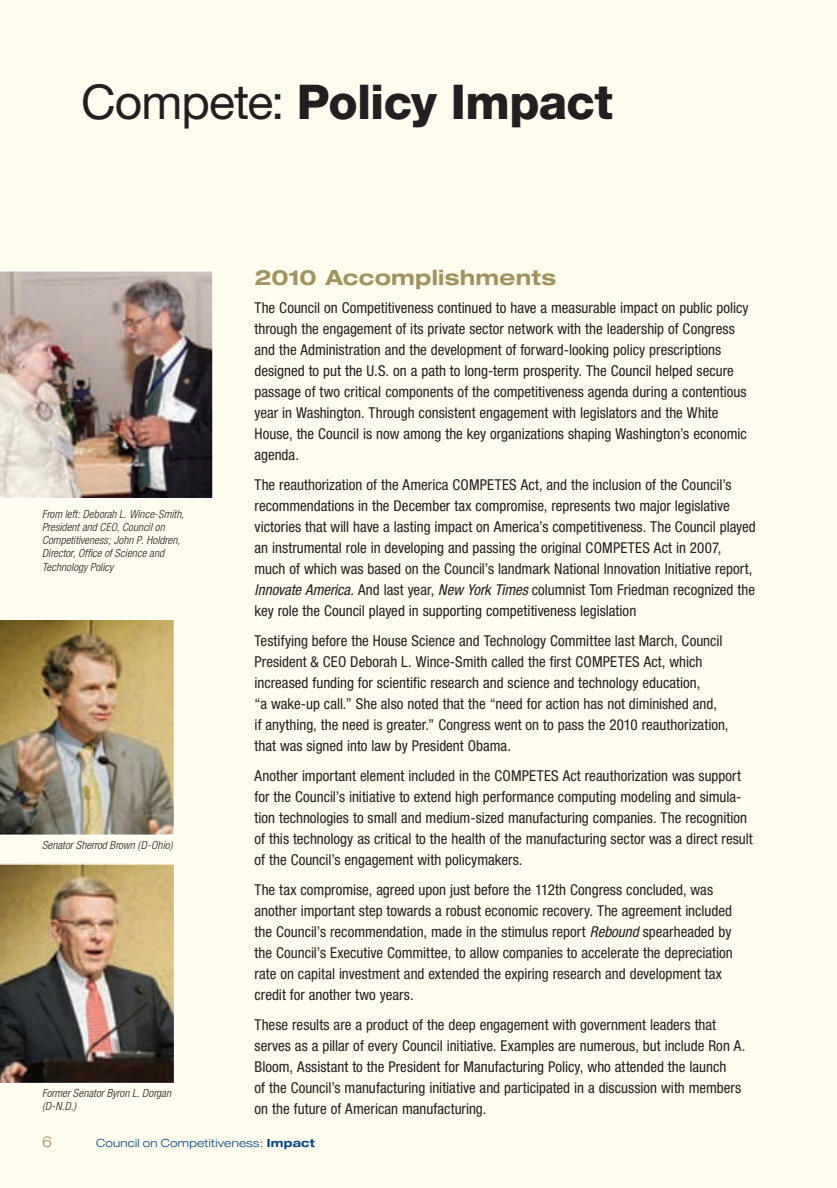
<style>
.page{position:relative;width:837px;height:1188px;background:#fffdee}
.page>*{position:absolute;margin:0;border:0;box-sizing:border-box;transform-origin:0 0}
.t1{font:800 48px "Helvetica Neue";letter-spacing:-.015em;color:#231f20}
.t2{font:700 expanded 21px "Helvetica Neue";letter-spacing:.01em;color:#a29161}
.t3{font:condensed 15px/21px "Helvetica Neue";color:#231f20}
.t4{font:300 expanded 15px "Helvetica Neue";color:#a29161}
.t5{font:italic 300 condensed 11.25px/13.2px "Helvetica Neue";letter-spacing:.005em;color:#231f20}
.t6{font:300 expanded 11.25px "Helvetica Neue";letter-spacing:.025em;color:#014588}
.s1{font-weight:400}
.s2{font-style:italic}
.s3{font-weight:700}
</style>
<div class="page">
<img style="left:0;top:619px;width:175px;height:217px">
<img style="left:0;top:270px;width:214px;height:229px">
<img style="left:0;top:863px;width:175px;height:221px">
<h1 class="t1" style="left:81px;top:73px;width:534px"><span class="s1">Compete:</span> Policy Impact</h1>
<p class="t5" style="left:42px;top:507px;width:144px">From left: Deborah L. Wince-Smith,<br>President and CEO, Council on<br>Competitiveness; John P. Holdren,<br>Director, Office of Science and<br>Technology Policy</p>
<p class="t5" style="left:42px;top:838px;width:132px">Senator Sherrod Brown (D-Ohio)</p>
<p class="t5" style="left:42px;top:1086px;width:131px">Former Senator Byron L. Dorgan (D-N.D.)</p>
<h2 class="t2" style="left:255px;top:264px;width:303px">2010 Accomplishments</h2>
<p class="t3" style="left:255px;top:297px;width:495px">The Council on Competitiveness continued to have a measurable impact on public policy through the engagement of its private sector network with the leadership of Congress and the Administration and the development of forward-looking policy prescriptions designed to put the U.S. on a path to long-term prosperity. The Council helped secure passage of two critical components of the competitiveness agenda during a contentious year in Washington. Through consistent engagement with legislators and the White House, the Council is now among the key organizations shaping Washington’s economic agenda.</p>
<p class="t3" style="left:255px;top:474px;width:503px">The reauthorization of the America COMPETES Act, and the inclusion of the Council’s recommendations in the December tax compromise, represents two major legislative victories that will have a lasting impact on America’s competitiveness. The Council played an instrumental role in developing and passing the original COMPETES Act in 2007, much of which was based on the Council’s landmark National Innovation Initiative report, <span class="s2">Innovate America</span>. And last year, <span class="s2">New York Times</span> columnist Tom Friedman recognized the key role the Council played in supporting competitiveness legislation</p>
<p class="t3" style="left:255px;top:630px;width:476px">Testifying before the House Science and Technology Committee last March, Council President &amp; CEO Deborah L. Wince-Smith called the first COMPETES Act, which increased funding for scientific research and science and technology education,<br>“a wake-up call.” She also noted that the “need for action has not diminished and,<br>if anything, the need is greater.” Congress went on to pass the 2010 reauthorization, that was signed into law by President Obama.</p>
<p class="t3" style="left:255px;top:765px;width:500px">Another important element included in the COMPETES Act reauthorization was support for the Council’s initiative to extend high performance computing modeling and simula&shy;tion technologies to small and medium-sized manufacturing companies. The recognition of this technology as critical to the health of the manufacturing sector was a direct result of the Council’s engagement with policymakers.</p>
<p class="t3" style="left:255px;top:879px;width:480px">The tax compromise, agreed upon just before the 112th Congress concluded, was another important step towards a robust economic recovery. The agreement included the Council’s recommendation, made in the stimulus report <span class="s2">Rebound</span> spearheaded by the Council’s Executive Committee, to allow companies to accelerate the depreciation rate on capital investment and extended the expiring research and development tax credit for another two years.</p>
<p class="t3" style="left:255px;top:1014px;width:492px">These results are a product of the deep engagement with government leaders that serves as a pillar of every Council initiative. Examples are numerous, but include Ron A.<br>Bloom, Assistant to the President for Manufacturing Policy, who attended the launch<br>of the Council’s manufacturing initiative and participated in a discussion with members on the future of American manufacturing.</p>
<p class="t4" style="left:42px;top:1133px;width:12px">6</p>
<p class="t6" style="left:96px;top:1136px;width:220px">Council on Competitiveness: <span class="s3">Impact</span></p>
</div>
